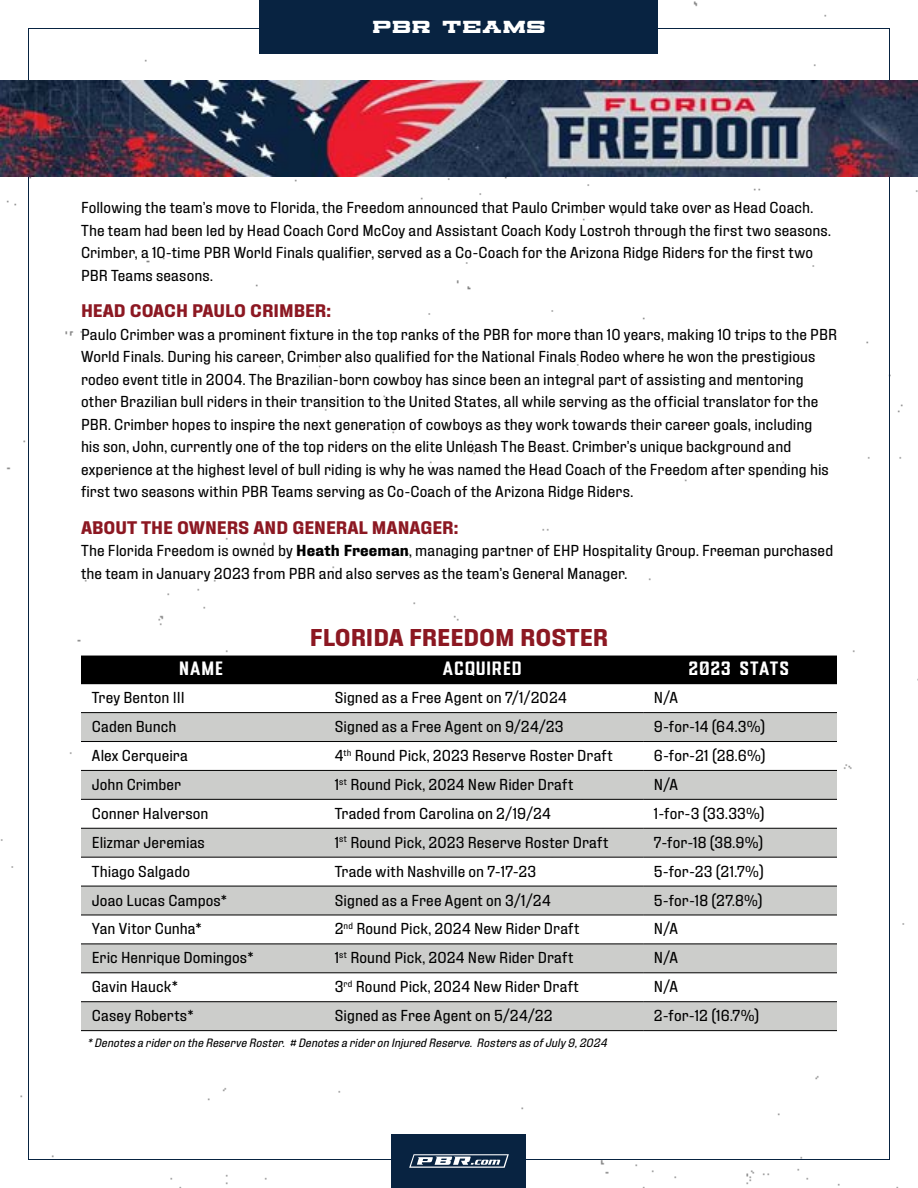
<style>
.page{position:relative;width:918px;height:1188px;background:#fff}
.page>*{position:absolute;margin:0;border:0;box-sizing:border-box;transform-origin:0 0}
.t1{font:700 24px "Fixture";color:#8c1822}
.t2{font:700 18px "Fixture";color:#8c1822}
.t3{font:700 18px "VT Drone Ranger";color:#fff}
.t4{font:15.75px/22.5px "Fixture";letter-spacing:.005em;color:#000}
.t5{font:15px "Brogado JNL";letter-spacing:.1em;color:#fff}
.t6{font:italic 12px "Fixture";color:#000}
.s1{font-weight:700}
</style>
<div class="page">
<div style="left:260px;top:0;width:398px;height:54px;background:#082341"></div>
<div style="left:391px;top:1134px;width:135px;height:54px;background:#082341"></div>
<svg style="left:409px;top:1154px;width:100px;height:14px"></svg>
<img style="left:0;top:81px;width:918px;height:95px">
<div style="left:81px;top:656px;width:756px;height:28px;background:#000"></div>
<svg style="left:81px;top:684px;width:756px;height:348px"></svg>
<svg style="left:81px;top:713px;width:756px;height:317px;fill:#cccdcb"></svg>
<hr style="left:81px;top:712px;width:243px;height:1px;background:#000">
<hr style="left:324px;top:712px;width:319px;height:1px;background:#000">
<hr style="left:643px;top:712px;width:194px;height:1px;background:#000">
<hr style="left:81px;top:741px;width:243px;height:1px;background:#000">
<hr style="left:324px;top:741px;width:319px;height:1px;background:#000">
<hr style="left:643px;top:741px;width:194px;height:1px;background:#000">
<hr style="left:81px;top:770px;width:243px;height:1px;background:#000">
<hr style="left:324px;top:770px;width:319px;height:1px;background:#000">
<hr style="left:643px;top:770px;width:194px;height:1px;background:#000">
<hr style="left:81px;top:799px;width:243px;height:1px;background:#000">
<hr style="left:324px;top:799px;width:319px;height:1px;background:#000">
<hr style="left:643px;top:799px;width:194px;height:1px;background:#000">
<hr style="left:81px;top:828px;width:243px;height:1px;background:#000">
<hr style="left:324px;top:828px;width:319px;height:1px;background:#000">
<hr style="left:643px;top:828px;width:194px;height:1px;background:#000">
<hr style="left:81px;top:857px;width:243px;height:1px;background:#000">
<hr style="left:324px;top:857px;width:319px;height:1px;background:#000">
<hr style="left:643px;top:857px;width:194px;height:1px;background:#000">
<hr style="left:81px;top:886px;width:243px;height:1px;background:#000">
<hr style="left:324px;top:886px;width:319px;height:1px;background:#000">
<hr style="left:643px;top:886px;width:194px;height:1px;background:#000">
<hr style="left:81px;top:915px;width:243px;height:1px;background:#000">
<hr style="left:324px;top:915px;width:319px;height:1px;background:#000">
<hr style="left:643px;top:915px;width:194px;height:1px;background:#000">
<hr style="left:81px;top:944px;width:243px;height:1px;background:#000">
<hr style="left:324px;top:944px;width:319px;height:1px;background:#000">
<hr style="left:643px;top:944px;width:194px;height:1px;background:#000">
<hr style="left:81px;top:973px;width:243px;height:1px;background:#000">
<hr style="left:324px;top:973px;width:319px;height:1px;background:#000">
<hr style="left:643px;top:973px;width:194px;height:1px;background:#000">
<hr style="left:81px;top:1001px;width:243px;height:1px;background:#000">
<hr style="left:324px;top:1001px;width:319px;height:1px;background:#000">
<hr style="left:643px;top:1001px;width:194px;height:1px;background:#000">
<hr style="left:81px;top:1030px;width:243px;height:1px;background:#000">
<hr style="left:324px;top:1030px;width:319px;height:1px;background:#000">
<hr style="left:643px;top:1030px;width:194px;height:1px;background:#000">
<p class="t5" style="left:373px;top:17px;width:174px">PBR TEAMS</p>
<p class="t4" style="left:81px;top:196px;width:752px">Following the team’s move to Florida, the Freedom announced that Paulo Crimber would take over as Head Coach.<br>The team had been led by Head Coach Cord McCoy and Assistant Coach Kody Lostroh through the first two seasons.<br>Crimber, a 10-time PBR World Finals qualifier, served as a Co-Coach for the Arizona Ridge Riders for the first two PBR Teams seasons.</p>
<p class="t2" style="left:81px;top:300px;width:252px">HEAD COACH PAULO CRIMBER:</p>
<p class="t4" style="left:81px;top:323px;width:758px">Paulo Crimber was a prominent fixture in the top ranks of the PBR for more than 10 years, making 10 trips to the PBR World Finals. During his career, Crimber also qualified for the National Finals Rodeo where he won the prestigious rodeo event title in 2004. The Brazilian-born cowboy has since been an integral part of assisting and mentoring other Brazilian bull riders in their transition to the United States, all while serving as the official translator for the PBR. Crimber hopes to inspire the next generation of cowboys as they work towards their career goals, including<br>his son, John, currently one of the top riders on the elite Unleash The Beast. Crimber’s unique background and experience at the highest level of bull riding is why he was named the Head Coach of the Freedom after spending his first two seasons within PBR Teams serving as Co-Coach of the Arizona Ridge Riders.</p>
<p class="t2" style="left:81px;top:516px;width:379px">ABOUT THE OWNERS AND GENERAL MANAGER:</p>
<p class="t4" style="left:81px;top:539px;width:754px">The Florida Freedom is owned by <span class="s1">Heath Freeman</span>, managing partner of EHP Hospitality Group. Freeman purchased the team in January 2023 from PBR and also serves as the team’s General Manager.</p>
<h1 class="t1" style="left:310px;top:622px;width:300px">FLORIDA FREEDOM ROSTER</h1>
<p class="t3" style="left:180px;top:655px;width:46px">NAME</p>
<p class="t3" style="left:444px;top:655px;width:81px">ACQUIRED</p>
<p class="t3" style="left:689px;top:655px;width:103px">2023 STATS</p>
<p class="t4" style="left:92px;top:686px;width:94px">Trey Benton III</p>
<p class="t4" style="left:335px;top:686px;width:234px">Signed as a Free Agent on 7/1/2024</p>
<p class="t4" style="left:654px;top:686px;width:26px">N/A</p>
<p class="t4" style="left:92px;top:715px;width:86px">Caden Bunch</p>
<p class="t4" style="left:335px;top:715px;width:230px">Signed as a Free Agent on 9/24/23</p>
<p class="t4" style="left:654px;top:715px;width:113px">9-for-14 (64.3%)</p>
<p class="t4" style="left:92px;top:744px;width:98px">Alex Cerqueira</p>
<p class="t4" style="left:335px;top:744px;width:280px">4<sup>th</sup> Round Pick, 2023 Reserve Roster Draft</p>
<p class="t4" style="left:654px;top:744px;width:113px">6-for-21 (28.6%)</p>
<p class="t4" style="left:92px;top:773px;width:91px">John Crimber</p>
<p class="t4" style="left:335px;top:773px;width:240px">1<sup>st</sup> Round Pick, 2024 New Rider Draft</p>
<p class="t4" style="left:654px;top:773px;width:26px">N/A</p>
<p class="t4" style="left:92px;top:802px;width:118px">Conner Halverson</p>
<p class="t4" style="left:335px;top:802px;width:218px">Traded from Carolina on 2/19/24</p>
<p class="t4" style="left:654px;top:802px;width:112px">1-for-3 (33.33%)</p>
<p class="t4" style="left:92px;top:831px;width:115px">Elizmar Jeremias</p>
<p class="t4" style="left:335px;top:831px;width:275px">1<sup>st</sup> Round Pick, 2023 Reserve Roster Draft</p>
<p class="t4" style="left:654px;top:831px;width:111px">7-for-18 (38.9%)</p>
<p class="t4" style="left:92px;top:860px;width:100px">Thiago Salgado</p>
<p class="t4" style="left:335px;top:860px;width:203px">Trade with Nashville on 7-17-23</p>
<p class="t4" style="left:654px;top:860px;width:111px">5-for-23 (21.7%)</p>
<p class="t4" style="left:92px;top:889px;width:137px">Joao Lucas Campos*</p>
<p class="t4" style="left:335px;top:889px;width:217px">Signed as a Free Agent on 3/1/24</p>
<p class="t4" style="left:654px;top:889px;width:110px">5-for-18 (27.8%)</p>
<p class="t4" style="left:92px;top:918px;width:111px">Yan Vitor Cunha*</p>
<p class="t4" style="left:335px;top:918px;width:246px">2<sup>nd</sup> Round Pick, 2024 New Rider Draft</p>
<p class="t4" style="left:654px;top:918px;width:26px">N/A</p>
<p class="t4" style="left:92px;top:947px;width:163px">Eric Henrique Domingos*</p>
<p class="t4" style="left:335px;top:947px;width:240px">1<sup>st</sup> Round Pick, 2024 New Rider Draft</p>
<p class="t4" style="left:654px;top:947px;width:26px">N/A</p>
<p class="t4" style="left:92px;top:975px;width:88px">Gavin Hauck*</p>
<p class="t4" style="left:335px;top:975px;width:246px">3<sup>rd</sup> Round Pick, 2024 New Rider Draft</p>
<p class="t4" style="left:654px;top:975px;width:26px">N/A</p>
<p class="t4" style="left:92px;top:1004px;width:103px">Casey Roberts*</p>
<p class="t4" style="left:335px;top:1004px;width:219px">Signed as Free Agent on 5/24/22</p>
<p class="t4" style="left:654px;top:1004px;width:107px">2-for-12 (16.7%)</p>
<p class="t6" style="left:87px;top:1035px;width:524px">*Denotesarideron theReserveRoster. # Denotesarideron Injured Reserve. RostersasofJuly9,2024</p>
</div>
